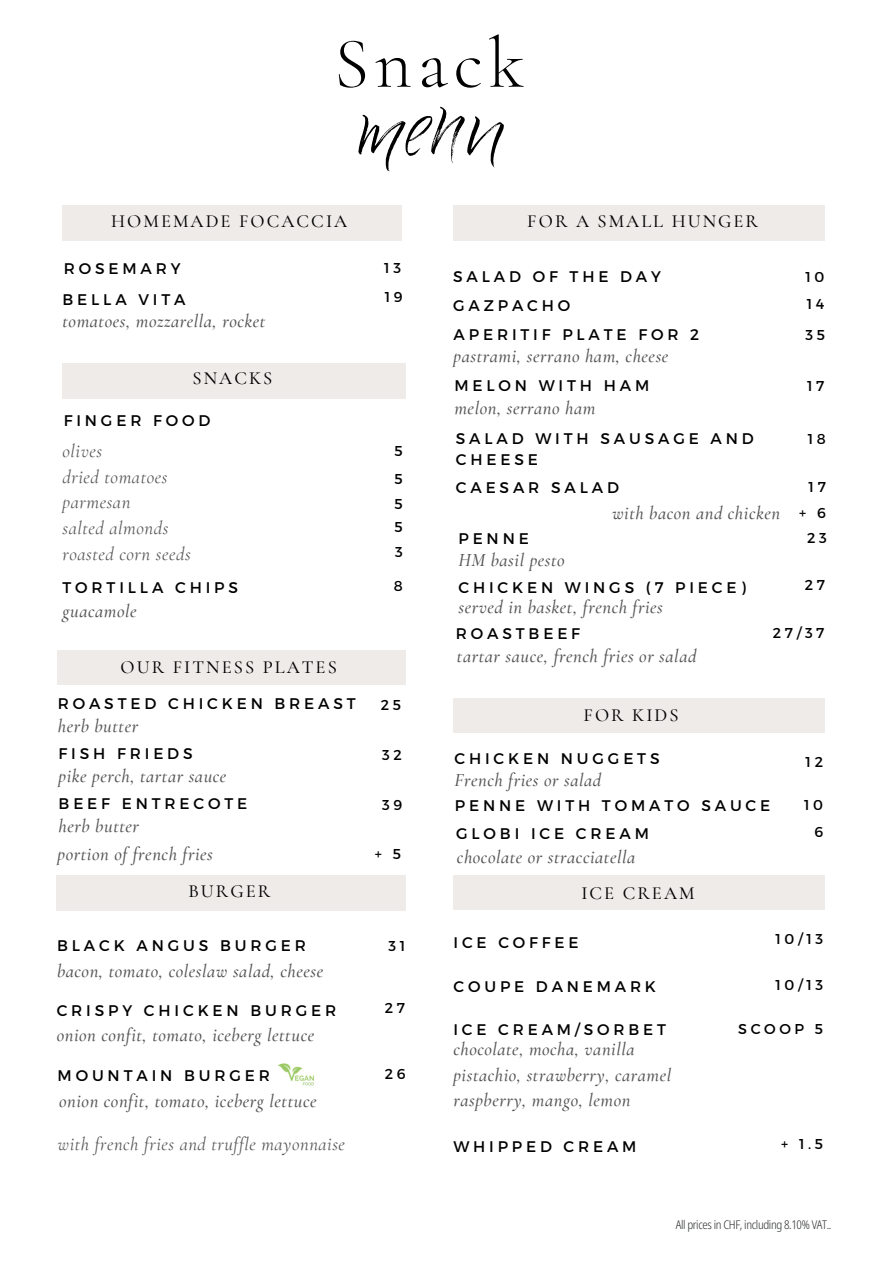
<style>
.page{position:relative;width:894px;height:1264px;background:#fff}
.page>*{position:absolute;margin:0;border:0;box-sizing:border-box;transform-origin:0 0}
.t1{font:72.75px "Quick Snack";color:#000}
.t2{font:300 72.3px "Cormorant Garamond";letter-spacing:.08em;color:#000}
.t3{font:italic 18.75px/25.7px "Cormorant Garamond";letter-spacing:.03em;color:#545454}
.t4{font:italic 500 18.6px/25.3px "Cormorant Garamond";letter-spacing:.03em;color:#545454}
.t5{font:italic 18.6px "Cormorant Garamond";letter-spacing:.03em;color:#545454}
.t6{font:500 18.45px "Cormorant Garamond";letter-spacing:.11em;color:#000}
.t7{font:15.45px/20.5px "Montserrat";letter-spacing:.25em;color:#000}
.t8{font:15.3px "Montserrat";letter-spacing:.25em;color:#000}
.t9{font:14.25px/24.2px "Montserrat";letter-spacing:.25em;color:#000}
.t10{font:300 condensed 12px "Noto Sans";letter-spacing:-.03em;color:#323434}
</style>
<div class="page">
<div style="left:62px;top:205px;width:340px;height:35px;background:#efebe8"></div>
<img style="left:277px;top:1063px;width:37px;height:23px">
<div style="left:453px;top:698px;width:371px;height:34px;background:#efebe8"></div>
<div style="left:62px;top:363px;width:344px;height:35px;background:#efebe8"></div>
<div style="left:57px;top:875px;width:349px;height:35px;background:#efebe8"></div>
<div style="left:57px;top:650px;width:349px;height:34px;background:#efebe8"></div>
<div style="left:453px;top:875px;width:371px;height:34px;background:#efebe8"></div>
<div style="left:453px;top:205px;width:371px;height:35px;background:#efebe8"></div>
<h2 class="t2" style="left:334px;top:20px;width:192px">Snack</h2>
<h1 class="t1" style="left:357px;top:87px;width:150px">MENU</h1>
<p class="t6" style="left:111px;top:209px;width:237px">HOMEMADE FOCACCIA</p>
<p class="t7" style="left:64px;top:258px;width:118px">ROSEMARY</p>
<p class="t9" style="left:384px;top:256px;width:18px">13</p>
<p class="t7" style="left:62px;top:289px;width:124px">BELLA VITA</p>
<p class="t4" style="left:62px;top:309px;width:204px">tomatoes, mozzarella, rocket</p>
<p class="t9" style="left:384px;top:285px;width:19px">19</p>
<p class="t6" style="left:192px;top:367px;width:81px">SNACKS</p>
<p class="t7" style="left:64px;top:410px;width:148px">FINGER FOOD</p>
<p class="t3" style="left:62px;top:438px;width:130px">olives<br>dried tomatoes parmesan<br>salted almonds roasted corn seeds</p>
<p class="t7" style="left:62px;top:577px;width:177px">TORTILLA CHIPS</p>
<p class="t4" style="left:62px;top:598px;width:76px">guacamole</p>
<p class="t9" style="left:394px;top:437px;width:10px;line-height:28px">5<br>5</p>
<p class="t9" style="left:394px;top:491px;width:10px;text-align:justify">5<br>5<br>3</p>
<p class="t9" style="left:393px;top:574px;width:10px">8</p>
<p class="t6" style="left:527px;top:210px;width:232px">FOR A SMALL HUNGER</p>
<p class="t7" style="left:453px;top:262px;width:209px;line-height:29px">SALAD OF THE DAY<br>GAZPACHO</p>
<p class="t7" style="left:453px;top:324px;width:247px">APERITIF PLATE FOR 2</p>
<p class="t4" style="left:453px;top:344px;width:216px">pastrami, serrano ham, cheese</p>
<p class="t7" style="left:454px;top:375px;width:196px">MELON WITH HAM</p>
<p class="t4" style="left:454px;top:395px;width:142px">melon, serrano ham</p>
<p class="t7" style="left:456px;top:428px;width:299px">SALAD WITH SAUSAGE AND<br>CHEESE</p>
<p class="t7" style="left:456px;top:477px;width:165px">CAESAR SALAD</p>
<p class="t7" style="left:458px;top:527px;width:72px">PENNE</p>
<p class="t4" style="left:458px;top:548px;width:108px">HM basil pesto</p>
<p class="t4" style="left:612px;top:500px;width:169px">with bacon and chicken</p>
<p class="t7" style="left:458px;top:577px;width:289px">CHICKEN WINGS (7 PIECE)</p>
<p class="t4" style="left:458px;top:594px;width:206px">served in basket, french fries</p>
<p class="t9" style="left:805px;top:265px;width:20px">10</p>
<p class="t9" style="left:806px;top:291px;width:19px">14</p>
<p class="t9" style="left:805px;top:322px;width:21px">35</p>
<p class="t9" style="left:806px;top:373px;width:19px">17</p>
<p class="t9" style="left:807px;top:427px;width:20px">18</p>
<p class="t9" style="left:798px;top:474px;width:29px;line-height:25.2px;text-align:center">17 + 6<br>23</p>
<p class="t9" style="left:804px;top:573px;width:22px">27</p>
<p class="t6" style="left:120px;top:656px;width:218px">OUR FITNESS PLATES</p>
<p class="t7" style="left:58px;top:693px;width:299px">ROASTED CHICKEN BREAST</p>
<p class="t4" style="left:58px;top:713px;width:82px">herb butter</p>
<p class="t7" style="left:59px;top:743px;width:135px">FISH FRIEDS</p>
<p class="t4" style="left:59px;top:763px;width:169px">pike perch, tartar sauce</p>
<p class="t7" style="left:59px;top:793px;width:190px">BEEF ENTRECOTE</p>
<p class="t4" style="left:59px;top:813px;width:82px">herb butter</p>
<p class="t4" style="left:58px;top:841px;width:157px">portion of french fries</p>
<p class="t6" style="left:188px;top:879px;width:83px">BURGER</p>
<p class="t7" style="left:57px;top:935px;width:250px">BLACK ANGUS BURGER</p>
<p class="t4" style="left:57px;top:958px;width:267px">bacon, tomato, coleslaw salad, cheese</p>
<p class="t7" style="left:57px;top:999px;width:281px">CRISPY CHICKEN BURGER</p>
<p class="t4" style="left:57px;top:1022px;width:259px">onion confit, tomato, iceberg lettuce</p>
<p class="t9" style="left:381px;top:693px;width:22px">25</p>
<p class="t9" style="left:382px;top:743px;width:21px">32</p>
<p class="t9" style="left:382px;top:792px;width:22px">39</p>
<p class="t9" style="left:375px;top:842px;width:28px">+ 5</p>
<p class="t9" style="left:388px;top:934px;width:18px">31</p>
<p class="t9" style="left:385px;top:995px;width:22px">2 7</p>
<p class="t7" style="left:58px;top:1065px;width:214px">MOUNTAIN BURGER</p>
<p class="t9" style="left:384px;top:1061px;width:22px">2 6</p>
<p class="t4" style="left:59px;top:1087px;width:259px">onion confit, tomato, iceberg lettuce</p>
<p class="t5" style="left:58px;top:1133px;width:289px">with french fries and truffle mayonnaise</p>
<p class="t7" style="left:456px;top:623px;width:126px">ROASTBEEF</p>
<p class="t4" style="left:457px;top:643px;width:241px">tartar sauce, french fries or salad</p>
<p class="t9" style="left:772px;top:621px;width:53px">27/37</p>
<p class="t6" style="left:583px;top:704px;width:97px">FOR KIDS</p>
<p class="t7" style="left:454px;top:748px;width:207px">CHICKEN NUGGETS</p>
<p class="t4" style="left:454px;top:767px;width:148px">French fries or salad</p>
<p class="t7" style="left:455px;top:794px;width:317px">PENNE WITH TOMATO SAUCE</p>
<p class="t9" style="left:805px;top:750px;width:19px">12</p>
<p class="t9" style="left:804px;top:792px;width:20px">10</p>
<p class="t7" style="left:456px;top:822px;width:194px">GLOBI ICE CREAM</p>
<p class="t9" style="left:814px;top:820px;width:10px">6</p>
<p class="t4" style="left:457px;top:844px;width:180px">chocolate or stracciatella</p>
<p class="t6" style="left:581px;top:882px;width:115px">ICE CREAM</p>
<p class="t8" style="left:453px;top:933px;width:126px">ICE COFFEE</p>
<p class="t9" style="left:775px;top:926px;width:49px">10/13</p>
<p class="t8" style="left:453px;top:976px;width:204px">COUPE DANEMARK</p>
<p class="t8" style="left:453px;top:1020px;width:214px">ICE CREAM/SORBET</p>
<p class="t9" style="left:738px;top:1016px;width:86px">SCOOP 5</p>
<p class="t4" style="left:453px;top:1036px;width:219px">chocolate, mocha, vanilla pistachio, strawberry, caramel raspberry, mango, lemon</p>
<p class="t8" style="left:453px;top:1137px;width:184px">WHIPPED CREAM</p>
<p class="t9" style="left:781px;top:1132px;width:43px">+ 1.5</p>
<p class="t9" style="left:775px;top:972px;width:49px">10/13</p>
<p class="t10" style="left:675px;top:1216px;width:157px">All prices in CHF, including 8.10% VAT..</p>
</div>
